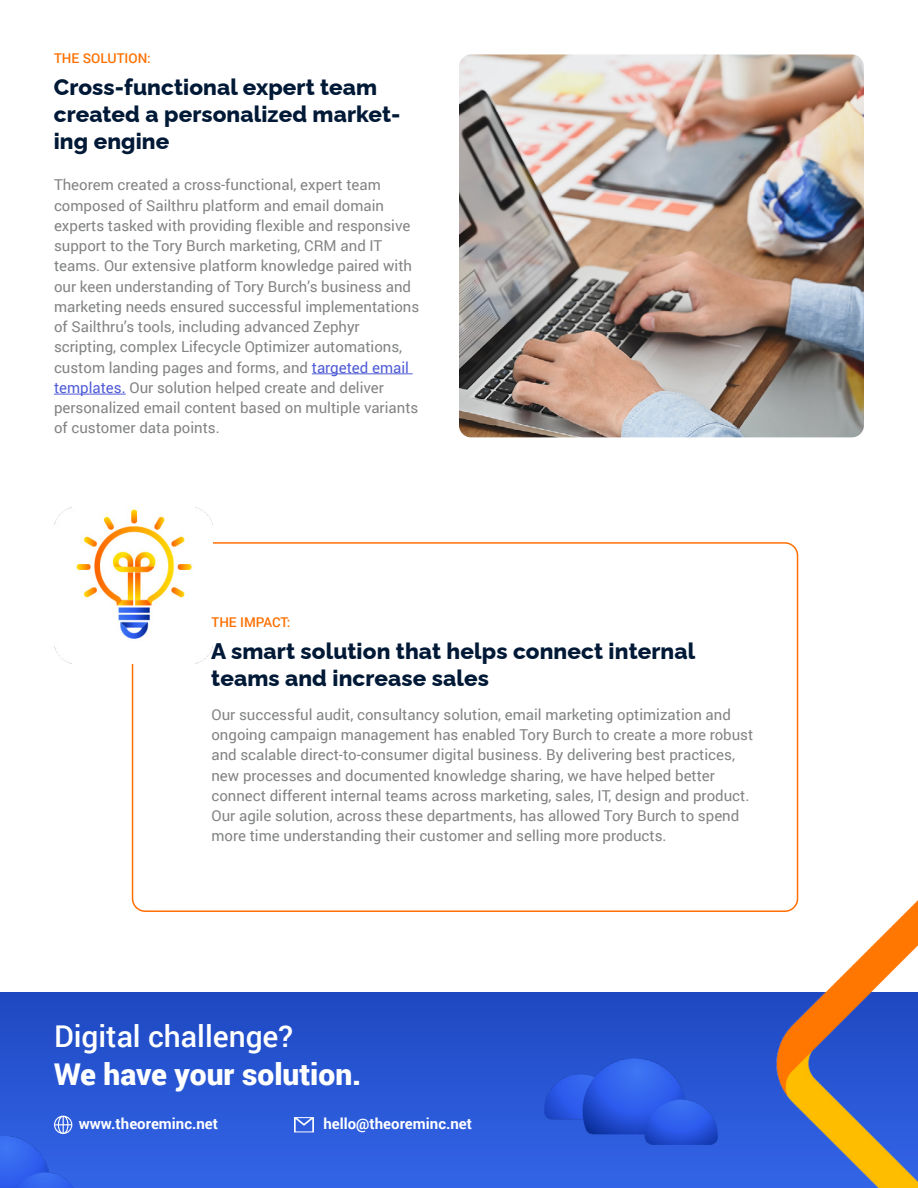
<style>
.page{position:relative;width:918px;height:1188px;background:#fff}
.page>*{position:absolute;margin:0;border:0;box-sizing:border-box;transform-origin:0 0}
.t1{font:900 30px "Roboto";color:#fff}
.t2{font:500 30px "Roboto";color:#fff}
.t3{font:800 22.5px/27px "Raleway";letter-spacing:.005em;color:#001936}
.t4{font:15px/20.2px "Roboto";color:#828384}
.t5{font:700 15px "Roboto";color:#fff}
.t6{font:500 13.5px "Roboto";color:#fe7001}
.s1{color:#4f5cd6}
</style>
<div class="page">
<hr style="left:312px;top:373px;width:101px;height:1px;background:#4f5cd6">
<hr style="left:54px;top:394px;width:72px;height:1px;background:#4f5cd6">
<img style="left:459px;top:54px;width:405px;height:383px">
<div style="left:132px;top:542px;width:666px;height:370px;border:2px solid #ff6e00;border-radius:13px"></div>
<img style="left:55px;top:508px;width:157px;height:156px">
<img style="left:0;top:993px;width:776px;height:195px">
<svg style="left:54px;top:1116px;width:18px;height:18px"></svg>
<svg style="left:294px;top:1117px;width:20px;height:15px"></svg>
<img style="left:0;top:1136px;width:73px;height:52px">
<img style="left:545px;top:1059px;width:173px;height:86px">
<img style="left:776px;top:837px;width:142px;height:351px">
<p class="t6" style="left:54px;top:49px;width:98px">THE SOLUTION:</p>
<h2 class="t3" style="left:54px;top:71px;width:348px">Cross-functional expert team created a personalized market&shy;ing engine</h2>
<p class="t4" style="left:54px;top:174px;width:367px">Theorem created a cross-functional, expert team composed of Sailthru platform and email domain experts tasked with providing flexible and responsive support to the Tory Burch marketing, CRM and IT teams. Our extensive platform knowledge paired with our keen understanding of Tory Burch’s business and marketing needs ensured successful implementations of Sailthru’s tools, including advanced Zephyr scripting, complex Lifecycle Optimizer automations, custom landing pages and forms, and <span class="s1">targeted email templates.</span> Our solution helped create and deliver personalized email content based on multiple variants of customer data points.</p>
<p class="t6" style="left:212px;top:613px;width:80px">THE IMPACT:</p>
<h2 class="t3" style="left:211px;top:635px;width:485px">A smart solution that helps connect internal teams and increase sales</h2>
<p class="t4" style="left:211px;top:704px;width:543px">Our successful audit, consultancy solution, email marketing optimization and ongoing campaign management has enabled Tory Burch to create a more robust and scalable direct-to-consumer digital business. By delivering best practices, new processes and documented knowledge sharing, we have helped better connect different internal teams across marketing, sales, IT, design and product.<br>Our agile solution, across these departments, has allowed Tory Burch to spend more time understanding their customer and selling more products.</p>
<h1 class="t2" style="left:54px;top:1015px;width:241px">Digital challenge?</h1>
<h1 class="t1" style="left:54px;top:1053px;width:309px">We have your solution.</h1>
<p class="t5" style="left:79px;top:1113px;width:141px">www.theoreminc.net</p>
<p class="t5" style="left:323px;top:1113px;width:150px">hello@theoreminc.net</p>
</div>
